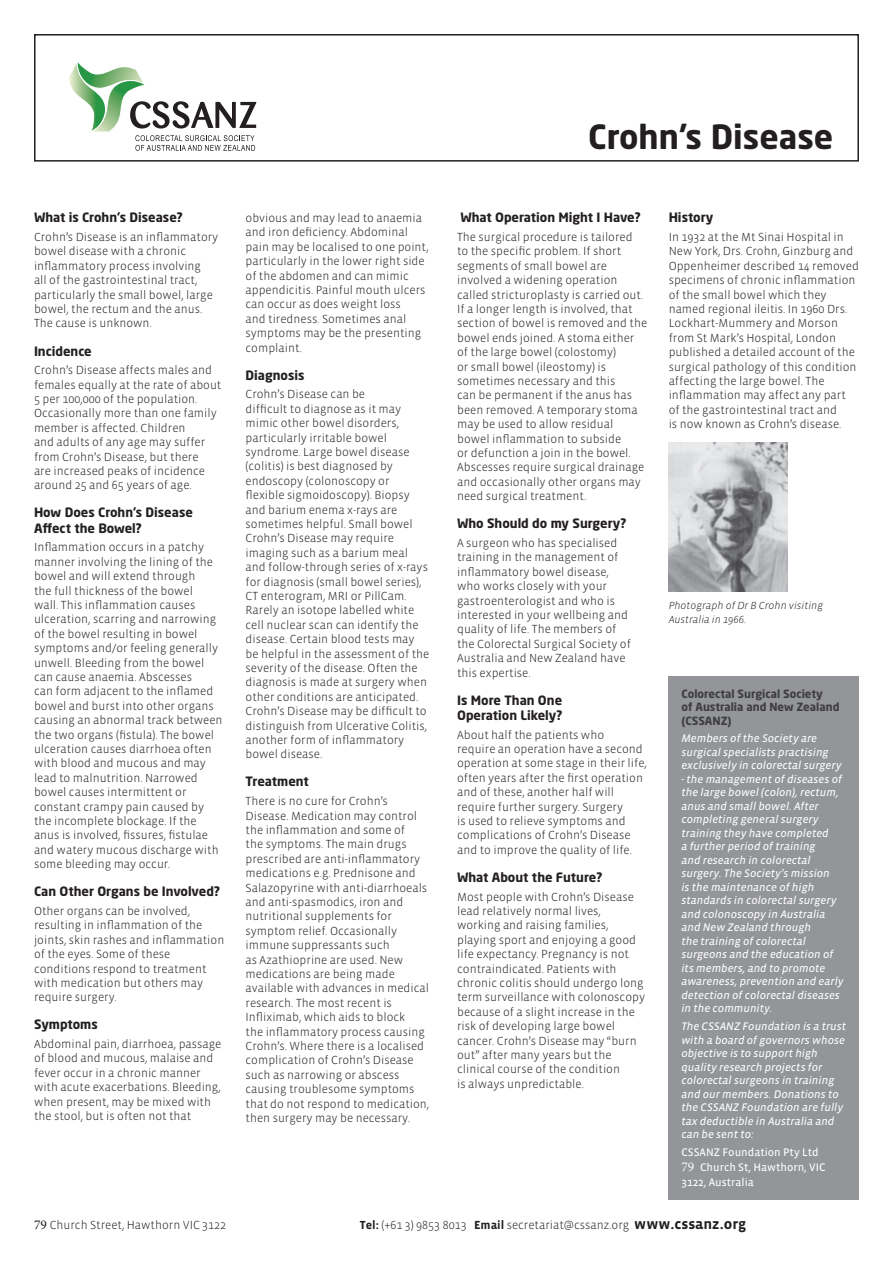
<style>
.page{position:relative;width:893px;height:1263px;background:#fff}
.page>*{position:absolute;margin:0;border:0;box-sizing:border-box;transform-origin:0 0}
.t1{font:700 33px "Neo Sans Std";color:#231f20}
.t2{font:700 12.75px/15.3px "Neo Sans Std";color:#231f20}
.t3{font:300 12px/14.4px "Vista Sans";color:#231f20}
.t4{font:italic 11.25px/13.5px "Vista Sans Reg";color:#fff}
.t5{font:11.25px/14.9px "Vista Sans Reg";color:#fff}
.t6{font:700 11.25px/13.5px "Neo Sans Std";color:#3e3e3f}
.t7{font:italic 300 10.5px/14.4px "Vista Sans";color:#231f20}
.s1{font-family:"Minion Pro";font-size:13.5px}
.s2{font-family:"Minion Pro";font-weight:400;font-size:13.5px}
.s3{font-weight:700}
.s4{font-weight:700;font-size:15px}
</style>
<div class="page">
<svg style="left:69px;top:62px;width:187px;height:89px"></svg>
<div style="left:34px;top:34px;width:825px;height:128px;border:2px solid #231f20"></div>
<div style="left:669px;top:676px;width:190px;height:523px;background:#939598"></div>
<img style="left:669px;top:442px;width:119px;height:149px">
<p class="t2" style="left:34px;top:210px;width:150px">What is Crohn’s Disease?</p>
<p class="t3" style="left:34px;top:230px;width:186px">Crohn’s Disease is an inflammatory bowel disease with a chronic inflammatory process involving<br>all of the gastrointestinal tract, particularly the small bowel, large bowel, the rectum and the anus.<br>The cause is unknown.</p>
<p class="t2" style="left:34px;top:343px;width:59px">Incidence</p>
<p class="t3" style="left:34px;top:363px;width:189px">Crohn’s Disease affects males and females equally at the rate of about<br>5 per 100,000 of the population.<br>Occasionally more than one family member is affected. Children<br>and adults of any age may suffer from Crohn’s Disease, but there<br>are increased peaks of incidence around 25 and 65 years of age.</p>
<p class="t2" style="left:34px;top:505px;width:160px">How Does Crohn’s Disease<br>Affect the Bowel?</p>
<p class="t3" style="left:34px;top:540px;width:190px">Inflammation occurs in a patchy manner involving the lining of the bowel and will extend through<br>the full thickness of the bowel<br>wall. This inflammation causes ulceration, scarring and narrowing of the bowel resulting in bowel symptoms and/or feeling generally unwell. Bleeding from the bowel can cause anaemia. Abscesses<br>can form adjacent to the inflamed bowel and burst into other organs causing an abnormal track between the two organs (fistula). The bowel ulceration causes diarrhoea often with blood and mucous and may lead to malnutrition. Narrowed bowel causes intermittent or constant crampy pain caused by the incomplete blockage. If the anus is involved, fissures, fistulae and watery mucous discharge with some bleeding may occur.</p>
<p class="t2" style="left:34px;top:883px;width:188px">Can Other Organs be Involved?</p>
<p class="t3" style="left:34px;top:904px;width:192px">Other organs can be involved, resulting in inflammation of the joints, skin rashes and inflammation of the eyes. Some of these conditions respond to treatment with medication but others may require surgery.</p>
<p class="t2" style="left:34px;top:1017px;width:65px">Symptoms</p>
<p class="t3" style="left:34px;top:1037px;width:189px">Abdominal pain, diarrhoea, passage of blood and mucous, malaise and fever occur in a chronic manner with acute exacerbations. Bleeding, when present, may be mixed with the stool, but is often not that</p>
<p class="t3" style="left:246px;top:211px;width:185px">obvious and may lead to anaemia and iron deficiency. Abdominal pain may be localised to one point, particularly in the lower right side of the abdomen and can mimic appendicitis. Painful mouth ulcers can occur as does weight loss<br>and tiredness. Sometimes anal symptoms may be the presenting complaint.</p>
<p class="t2" style="left:246px;top:367px;width:61px">Diagnosis</p>
<p class="t3" style="left:246px;top:387px;width:185px">Crohn’s Disease can be<br>difficult to diagnose as it may mimic other bowel disorders, particularly irritable bowel syndrome. Large bowel disease (colitis) is best diagnosed by endoscopy (colonoscopy or flexible sigmoidoscopy). Biopsy and barium enema x-rays are sometimes helpful. Small bowel<br>Crohn’s Disease may require imaging such as a barium meal and follow-through series of x-rays for diagnosis (small bowel series),<br>CT enterogram, MRI or PillCam.<br>Rarely an isotope labelled white cell nuclear scan can identify the disease. Certain blood tests may be helpful in the assessment of the severity of the disease. Often the diagnosis is made at surgery when other conditions are anticipated.<br>Crohn’s Disease may be difficult to distinguish from Ulcerative Colitis, another form of inflammatory bowel disease.</p>
<p class="t2" style="left:246px;top:774px;width:65px">Treatment</p>
<p class="t3" style="left:246px;top:794px;width:185px">There is no cure for Crohn’s<br>Disease. Medication may control the inflammation and some of<br>the symptoms. The main drugs prescribed are anti-inflammatory medications e.g. Prednisone and<br>Salazopyrine with anti-diarrhoeals and anti-spasmodics, iron and nutritional supplements for symptom relief. Occasionally immune suppressants such<br>as Azathioprine are used. New medications are being made available with advances in medical research. The most recent is<br>Infliximab, which aids to block<br>the inflammatory process causing<br>Crohn’s. Where there is a localised complication of Crohn’s Disease such as narrowing or abscess causing troublesome symptoms that do not respond to medication, then surgery may be necessary.</p>
<h1 class="t1" style="left:588px;top:115px;width:247px">Crohn’s Disease</h1>
<p class="t2" style="left:460px;top:210px;width:182px">What Operation Might I Have?</p>
<p class="t3" style="left:457px;top:230px;width:192px">The surgical procedure is tailored<br>to the specific problem. If short segments of small bowel are involved a widening operation called stricturoplasty is carried out.<br>If a longer length is involved, that section of bowel is removed and the bowel ends joined. A stoma either of the large bowel (colostomy)<br>or small bowel (ileostomy) is sometimes necessary and this<br>can be permanent if the anus has been removed. A temporary stoma may be used to allow residual bowel inflammation to subside<br>or defunction a join in the bowel.<br>Abscesses require surgical drainage and occasionally other organs may need surgical treatment.</p>
<p class="t2" style="left:457px;top:516px;width:171px">Who Should do my Surgery?</p>
<p class="t3" style="left:457px;top:536px;width:175px">A surgeon who has specialised training in the management of inflammatory bowel disease, who works closely with your gastroenterologist and who is interested in your wellbeing and quality of life. The members of the Colorectal Surgical Society of<br>Australia and New Zealand have this expertise.</p>
<p class="t2" style="left:457px;top:692px;width:107px">Is More Than One<br>Operation Likely?</p>
<p class="t3" style="left:457px;top:728px;width:191px">About half the patients who<br>require an operation have a second operation at some stage in their life, often years after the first operation and of these, another half will require further surgery. Surgery<br>is used to relieve symptoms and complications of Crohn’s Disease and to improve the quality of life.</p>
<p class="t2" style="left:457px;top:869px;width:147px">What About the Future?</p>
<p class="t3" style="left:457px;top:889px;width:189px">Most people with Crohn’s Disease lead relatively normal lives, working and raising families, playing sport and enjoying a good life expectancy. Pregnancy is not contraindicated. Patients with chronic colitis should undergo long term surveillance with colonoscopy because of a slight increase in the risk of developing large bowel cancer. Crohn’s Disease may “burn out” after many years but the clinical course of the condition<br>is always unpredictable.</p>
<p class="t2" style="left:669px;top:210px;width:46px">History</p>
<p class="t3" style="left:669px;top:230px;width:192px">In 1932 at the Mt Sinai Hospital in New York, Drs. Crohn, Ginzburg and Oppenheimer described 14 removed specimens of chronic inflammation of the small bowel which they named regional ileitis. In 1960 Drs.<br>Lockhart-Mummery and Morson from St Mark’s Hospital, London published a detailed account of the surgical pathology of this condition affecting the large bowel. The inflammation may affect any part of the gastrointestinal tract and<br>is now known as Crohn’s disease.</p>
<p class="t7" style="left:669px;top:598px;width:156px">Photograph of Dr B Crohn visiting<br>Australia in 1966.</p>
<p class="t6" style="left:681px;top:686px;width:159px">Colorectal Surgical Society<br>of Australia and New Zealand (CSSANZ)</p>
<p class="t4" style="left:681px;top:732px;width:162px">Members of the Society are surgical specialists practising exclusively in colorectal surgery</p>
<p class="t4" style="left:681px;top:772px;width:164px">- the management of diseases of the large bowel (colon), rectum, anus and small bowel. After completing general surgery training they have completed<br>a further period of training<br>and research in colorectal surgery. The Society’s mission<br>is the maintenance of high standards in colorectal surgery and colonoscopy in Australia and New Zealand through<br>the training of colorectal surgeons and the education of its members, and to promote awareness, prevention and early detection of colorectal diseases in the community.</p>
<p class="t4" style="left:681px;top:1020px;width:166px">The CSSANZ Foundation is a trust with a board of governors whose objective is to support high quality research projects for colorectal surgeons in training and our members. Donations to the CSSANZ Foundation are fully tax deductible in Australia and can be sent to:</p>
<p class="t5" style="left:681px;top:1145px;width:146px">CSSANZ Foundation Pty Ltd<br><span class="s1">79</span> Church St, Hawthorn, VIC<br>3122, Australia</p>
<p class="t3" style="left:34px;top:1218px;width:194px"><span class="s2">79</span> Church Street, Hawthorn VIC 3122</p>
<p class="t3" style="left:360px;top:1218px;width:388px"><span class="s3">Tel:</span> (+61 3) 9853 8013 <span class="s3">Email</span> secretariat@cssanz.org <span class="s4">www.cssanz.org</span></p>
</div>
